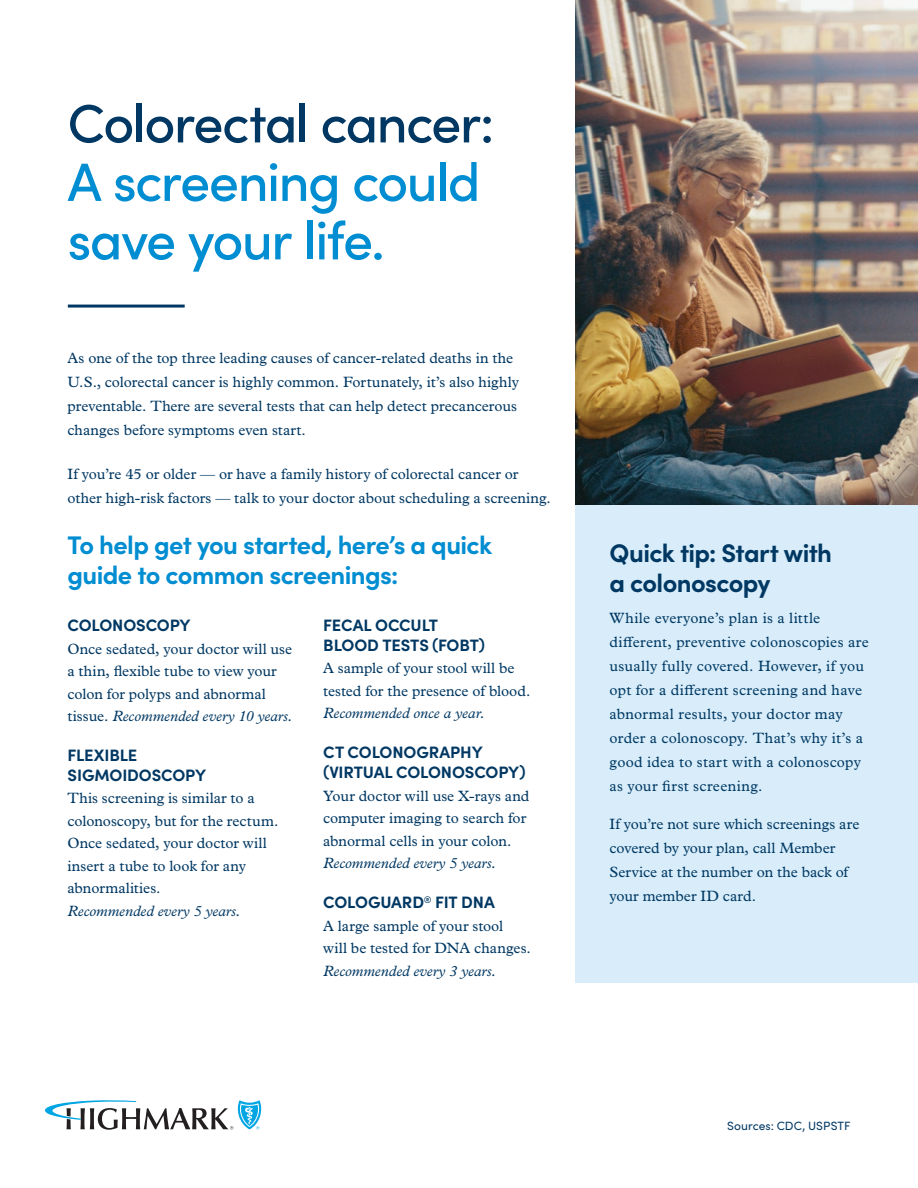
<style>
.page{position:relative;width:918px;height:1188px;background:#fff}
.page>*{position:absolute;margin:0;border:0;box-sizing:border-box;transform-origin:0 0}
.Headline{font:500 54px/58.5px "Sofia Pro";letter-spacing:-.03em;color:#008dd1}
.Headline-2{font:500 54px "Sofia Pro";letter-spacing:-.03em;color:#003863}
.Subhead{font:700 25.5px/30.6px "Sofia Pro";letter-spacing:-.025em;color:#008dd1}
.Subhead-2{font:700 25.5px/30.6px "Sofia Pro";letter-spacing:-.025em;color:#003863}
.Body_Head{font:700 16.5px/19.8px "Sofia Pro";letter-spacing:-.01em;color:#003863}
.Body{font:15px/24px "Plantin MT Pro";letter-spacing:.005em;color:#003863}
.Body__no_span__LAST{font:15px/22.5px "Plantin MT Pro";color:#003863}
.Body_Head-2{font:15px/22.5px "Plantin MT Pro";letter-spacing:-.005em;color:#003863}
.Body-2{font:12px "Sofia Pro";letter-spacing:.005em;color:#003863}
.s1{font-style:italic}
</style>
<div class="page">
<hr style="left:68px;top:305px;width:117px;height:3px;background:#003863">
<div style="left:576px;top:503px;width:342px;height:480px;background:#d8edf9"></div>
<img style="left:576px;top:0;width:342px;height:504px">
<svg style="left:45px;top:1100px;width:217px;height:30px"></svg>
<p class="Headline-2" style="left:68px;top:84px;width:428px">Colorectal cancer:</p>
<p class="Headline" style="left:68px;top:150px;width:415px">A screening could save your life.</p>
<p class="Body" style="left:68px;top:346px;width:453px">As one of the top three leading causes of cancer-related deaths in the U.S., colorectal cancer is highly common. Fortunately, it’s also highly preventable. There are several tests that can help detect precancerous changes before symptoms even start.</p>
<p class="Body" style="left:68px;top:462px;width:485px">If you’re 45 or older — or have a family history of colorectal cancer or other high-risk factors — talk to your doctor about scheduling a screening.</p>
<p class="Subhead" style="left:68px;top:527px;width:426px">To help get you started, here’s a quick guide to common screenings:</p>
<p class="Body_Head" style="left:68px;top:614px;width:125px">COLONOSCOPY</p>
<p class="Body__no_span__LAST" style="left:68px;top:637px;width:227px">Once sedated, your doctor will use a thin, flexible tube to view your colon for polyps and abnormal tissue. <span class="s1">Recommended every 10 years.</span></p>
<p class="Body_Head" style="left:68px;top:744px;width:140px">FLEXIBLE<br>SIGMOIDOSCOPY</p>
<p class="Body__no_span__LAST" style="left:68px;top:787px;width:212px">This screening is similar to a colonoscopy, but for the rectum.<br>Once sedated, your doctor will insert a tube to look for any abnormalities.<br><span class="s1">Recommended every 5 years.</span></p>
<p class="Body_Head" style="left:323px;top:614px;width:163px">FECAL OCCULT<br>BLOOD TESTS (FOBT)</p>
<p class="Body_Head-2" style="left:323px;top:657px;width:209px">A sample of your stool will be tested for the presence of blood.<br><span class="s1">Recommended once a year.</span></p>
<p class="Body_Head" style="left:323px;top:741px;width:204px">CT COLONOGRAPHY (VIRTUAL COLONOSCOPY)</p>
<p class="Body__no_span__LAST" style="left:323px;top:784px;width:208px">Your doctor will use X-rays and computer imaging to search for abnormal cells in your colon.<br><span class="s1">Recommended every 5 years.</span></p>
<p class="Body_Head" style="left:323px;top:891px;width:173px">COLOGUARD<sup>®</sup> FIT DNA</p>
<p class="Body__no_span__LAST" style="left:323px;top:914px;width:209px">A large sample of your stool<br>will be tested for DNA changes.<br><span class="s1">Recommended every 3 years.</span></p>
<p class="Subhead-2" style="left:610px;top:535px;width:224px">Quick tip: Start with a colonoscopy</p>
<p class="Body" style="left:610px;top:606px;width:261px">While everyone’s plan is a little different, preventive colonoscopies are usually fully covered. However, if you opt for a different screening and have abnormal results, your doctor may order a colonoscopy. That’s why it’s a good idea to start with a colonoscopy as your first screening.</p>
<p class="Body" style="left:610px;top:812px;width:251px">If you’re not sure which screenings are covered by your plan, call Member<br>Service at the number on the back of your member ID card.</p>
<p class="Body-2" style="left:727px;top:1117px;width:125px">Sources: CDC, USPSTF</p>
</div>
